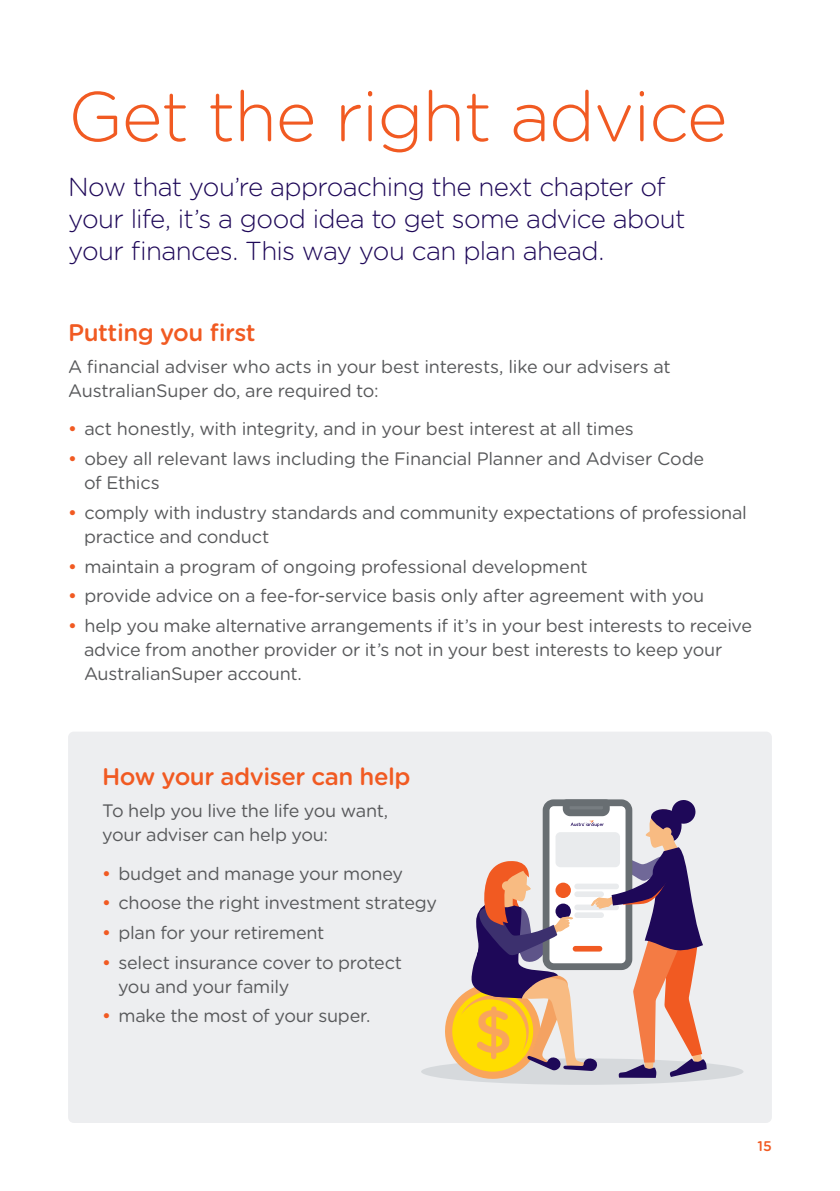
<style>
.page{position:relative;width:840px;height:1191px;background:#fff}
.page>*{position:absolute;margin:0;border:0;box-sizing:border-box;transform-origin:0 0}
.t1{font:300 70px "Gotham Rounded";letter-spacing:-.02em;color:#f15a22}
.t2{font:500 61px "Gotham Rounded";color:#f9a55c}
.t3{font:300 26px/32px "Gotham Rounded";letter-spacing:-.025em;color:#1e0858}
.t4{font:500 24px "Gotham Rounded";letter-spacing:-.02em;color:#f15a22}
.t5{font:18px/24px "Gotham Rounded";letter-spacing:-.015em;color:#58595b}
.t6{font:500 14px "Gotham Rounded";color:#f15a22}
.s1{font-weight:500;color:#f15a22}
</style>
<div class="page">
<div style="left:68px;top:731px;width:703px;height:392px;background:#edeef0;border-radius:6px"></div>
<div style="left:421px;top:1058px;width:322px;height:26px;background:#d7dbdd;border-radius:50%"></div>
<svg style="left:443px;top:799px;width:263px;height:281px"></svg>
<h1 class="t1" style="left:68px;top:69px;width:660px">Get the right advice</h1>
<h3 class="t3" style="left:68px;top:169px;width:618px">Now that you’re approaching the next chapter of your life, it’s a good idea to get some advice about your finances. This way you can plan ahead.</h3>
<h3 class="t4" style="left:68px;top:315px;width:189px">Putting you first</h3>
<p class="t5" style="left:68px;top:354px;width:604px">A financial adviser who acts in your best interests, like our advisers at<br>AustralianSuper do, are required to:</p>
<p class="t5" style="left:68px;top:416px;width:567px"><span class="s1">•</span> act honestly, with integrity, and in your best interest at all times</p>
<p class="t5" style="left:84px;top:446px;width:621px;text-indent:-16px"><span class="s1">•</span> obey all relevant laws including the Financial Planner and Adviser Code of Ethics</p>
<p class="t5" style="left:84px;top:499px;width:664px;text-indent:-16px"><span class="s1">•</span> comply with industry standards and community expectations of professional practice and conduct</p>
<p class="t5" style="left:68px;top:553px;width:521px"><span class="s1">•</span> maintain a program of ongoing professional development</p>
<p class="t5" style="left:68px;top:583px;width:637px"><span class="s1">•</span> provide advice on a fee-for-service basis only after agreement with you</p>
<p class="t5" style="left:84px;top:612px;width:669px;text-indent:-16px"><span class="s1">•</span> help you make alternative arrangements if it’s in your best interests to receive advice from another provider or it’s not in your best interests to keep your<br>AustralianSuper account.</p>
<h3 class="t4" style="left:102px;top:759px;width:310px">How your adviser can help</h3>
<p class="t5" style="left:102px;top:798px;width:287px">To help you live the life you want, your adviser can help you:</p>
<p class="t5" style="left:102px;top:860px;width:302px"><span class="s1">•</span> budget and manage your money</p>
<p class="t5" style="left:102px;top:890px;width:336px"><span class="s1">•</span> choose the right investment strategy</p>
<p class="t5" style="left:102px;top:919px;width:224px"><span class="s1">•</span> plan for your retirement</p>
<p class="t5" style="left:118px;top:949px;width:285px;text-indent:-16px"><span class="s1">•</span> select insurance cover to protect you and your family</p>
<p class="t5" style="left:102px;top:1003px;width:270px"><span class="s1">•</span> make the most of your super.</p>
<h2 class="t2" style="left:473px;top:987px;width:41px">$</h2>
<p class="t6" style="left:757px;top:1136px;width:16px">15</p>
</div>
